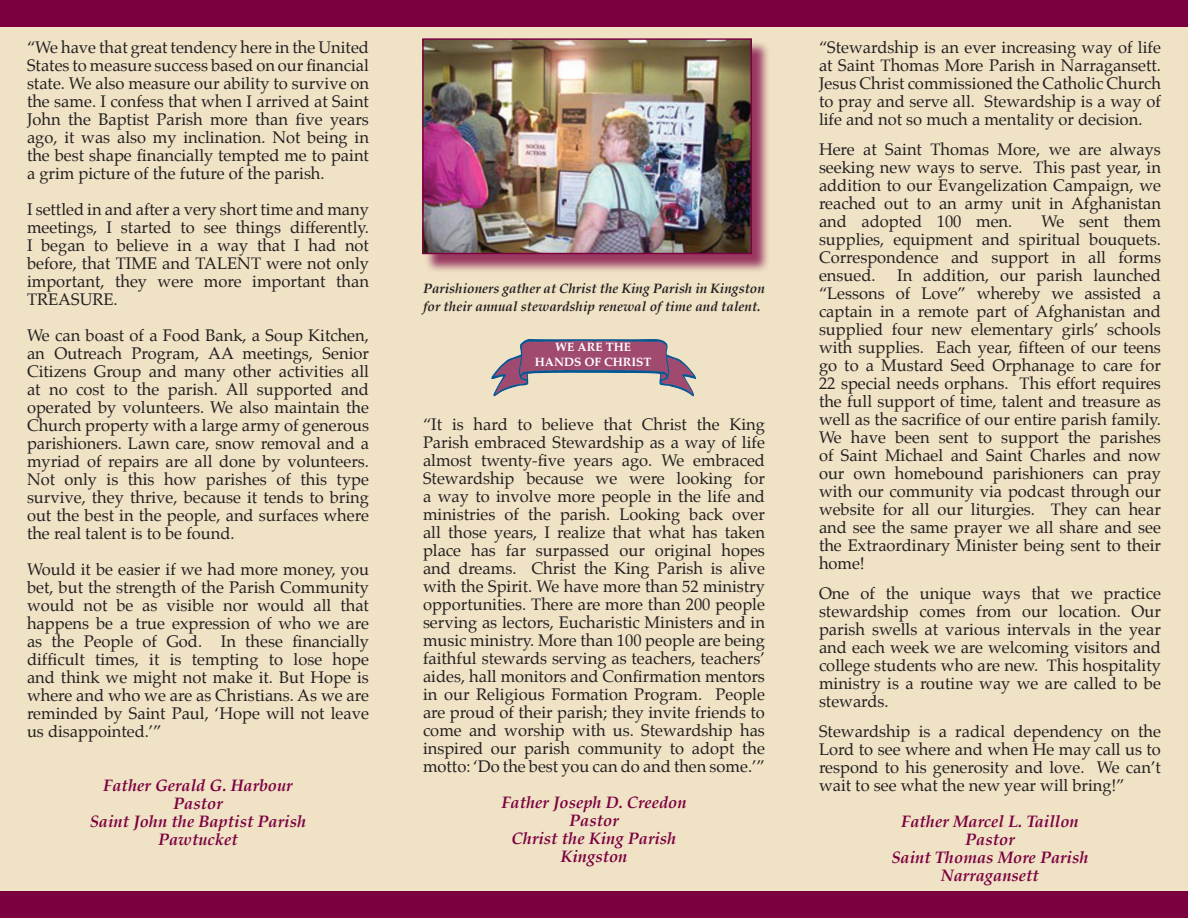
<style>
.page{position:relative;width:1188px;height:918px;background:#efe2c5}
.page>*{position:absolute;margin:0;border:0;box-sizing:border-box;transform-origin:0 0}
.t1{font:16.5px/18px "Palatino";color:#231f20;text-align:justify}
.t2{font:italic 700 16.5px "Palatino";color:#7c0040}
.t3{font:italic 700 13.5px/18px "Palatino";color:#231f20}
.t4{font:700 12px "Palatino";color:#fff}
</style>
<div class="page">
<div style="left:0;top:0;width:1188px;height:27px;background:#7c0040"></div>
<div style="left:0;top:891px;width:1188px;height:27px;background:#7c0040"></div>
<div style="left:424px;top:41px;width:347px;height:232px;background:#7c0040;opacity:.75"></div>
<img style="left:424px;top:40px;width:326px;height:212px">
<div style="left:422px;top:38px;width:330px;height:216px;border:1px solid #7c0040"></div>
<img style="left:491px;top:339px;width:205px;height:58px">
<p class="t1" style="left:27px;top:38px;width:344px">“We have that great tendency here in the United States to measure success based on our financial state. We also measure our ability to survive on the same. I confess that when I arrived at Saint John the Baptist Parish more than five years ago, it was also my inclination. Not being in the best shape financially tempted me to paint a grim picture of the future of the parish.</p>
<p class="t1" style="left:27px;top:200px;width:344px">I settled in and after a very short time and many meetings, I started to see things differently.<br>I began to believe in a way that I had not before, that TIME and TALENT were not only important, they were more important than TREASURE.</p>
<p class="t1" style="left:27px;top:326px;width:344px">We can boast of a Food Bank, a Soup Kitchen, an Outreach Program, AA meetings, Senior Citizens Group and many other activities all at no cost to the parish. All supported and operated by volunteers. We also maintain the Church property with a large army of generous parishioners. Lawn care, snow removal and a myriad of repairs are all done by volunteers.<br>Not only is this how parishes of this type survive, they thrive, because it tends to bring out the best in the people, and surfaces where the real talent is to be found.</p>
<p class="t1" style="left:27px;top:560px;width:344px">Would it be easier if we had more money, you bet, but the strength of the Parish Community would not be as visible nor would all that happens be a true expression of who we are as the People of God. In these financially difficult times, it is tempting to lose hope and think we might not make it. But Hope is where and who we are as Christians. As we are reminded by Saint Paul, ‘Hope will not leave us disappointed.’”</p>
<p class="t2" style="left:103px;top:772px;width:191px">Father Gerald G. Harbour</p>
<p class="t2" style="left:173px;top:790px;width:51px">Pastor</p>
<p class="t2" style="left:90px;top:808px;width:218px">Saint John the Baptist Parish</p>
<p class="t2" style="left:158px;top:826px;width:81px">Pawtucket</p>
<p class="t3" style="left:423px;top:280px;width:343px">Parishioners gather at Christ the King Parish in Kingston for their annual stewardship renewal of time and talent.</p>
<p class="t4" style="left:555px;top:337px;width:77px">WE ARE THE</p>
<p class="t4" style="left:535px;top:351px;width:118px">HANDS OF CHRIST</p>
<p class="t1" style="left:423px;top:415px;width:344px">“It is hard to believe that Christ the King Parish embraced Stewardship as a way of life almost twenty-five years ago. We embraced Stewardship because we were looking for a way to involve more people in the life and ministries of the parish. Looking back over all those years, I realize that what has taken place has far surpassed our original hopes and dreams. Christ the King Parish is alive with the Spirit. We have more than 52 ministry opportunities. There are more than 200 people serving as lectors, Eucharistic Ministers and in music ministry. More than 100 people are being faithful stewards serving as teachers, teachers’ aides, hall monitors and Confirmation mentors in our Religious Formation Program. People are proud of their parish; they invite friends to come and worship with us. Stewardship has inspired our parish community to adopt the motto: ‘Do the best you can do and then some.’”</p>
<p class="t2" style="left:501px;top:789px;width:187px">Father Joseph D. Creedon</p>
<p class="t2" style="left:569px;top:807px;width:51px">Pastor</p>
<p class="t2" style="left:512px;top:825px;width:166px">Christ the King Parish</p>
<p class="t2" style="left:561px;top:843px;width:68px">Kingston</p>
<p class="t1" style="left:819px;top:38px;width:343px">“Stewardship is an ever increasing way of life at Saint Thomas More Parish in Narragansett.<br>Jesus Christ commissioned the Catholic Church to pray and serve all. Stewardship is a way of life and not so much a mentality or decision.</p>
<p class="t1" style="left:819px;top:140px;width:344px">Here at Saint Thomas More, we are always seeking new ways to serve. This past year, in addition to our Evangelization Campaign, we reached out to an army unit in Afghanistan and adopted 100 men.</p>
<p class="t1" style="left:819px;top:212px;width:344px;text-indent:223px">We sent them supplies, equipment and spiritual bouquets.<br>Correspondence and support in all forms ensued.</p>
<p class="t1" style="left:819px;top:266px;width:344px;text-indent:78px">In addition, our parish launched “Lessons of Love” whereby we assisted a captain in a remote part of Afghanistan and supplied four new elementary girls’ schools with supplies. Each year, fifteen of our teens go to a Mustard Seed Orphanage to care for 22 special needs orphans. This effort requires the full support of time, talent and treasure as well as the sacrifice of our entire parish family.<br>We have been sent to support the parishes of Saint Michael and Saint Charles and now our own homebound parishioners can pray with our community via podcast through our website for all our liturgies. They can hear and see the same prayer we all share and see the Extraordinary Minister being sent to their home!</p>
<p class="t1" style="left:819px;top:584px;width:344px">One of the unique ways that we practice stewardship comes from our location. Our parish swells at various intervals in the year and each week we are welcoming visitors and college students who are new. This hospitality ministry is a routine way we are called to be stewards.</p>
<p class="t1" style="left:819px;top:722px;width:343px">Stewardship is a radical dependency on the Lord to see where and when He may call us to respond to his generosity and love. We can’t wait to see what the new year will bring!”</p>
<p class="t2" style="left:901px;top:808px;width:179px">Father Marcel L. Taillon</p>
<p class="t2" style="left:965px;top:826px;width:51px">Pastor</p>
<p class="t2" style="left:891px;top:844px;width:199px">Saint Thomas More Parish</p>
<p class="t2" style="left:941px;top:862px;width:100px">Narragansett</p>
</div>
